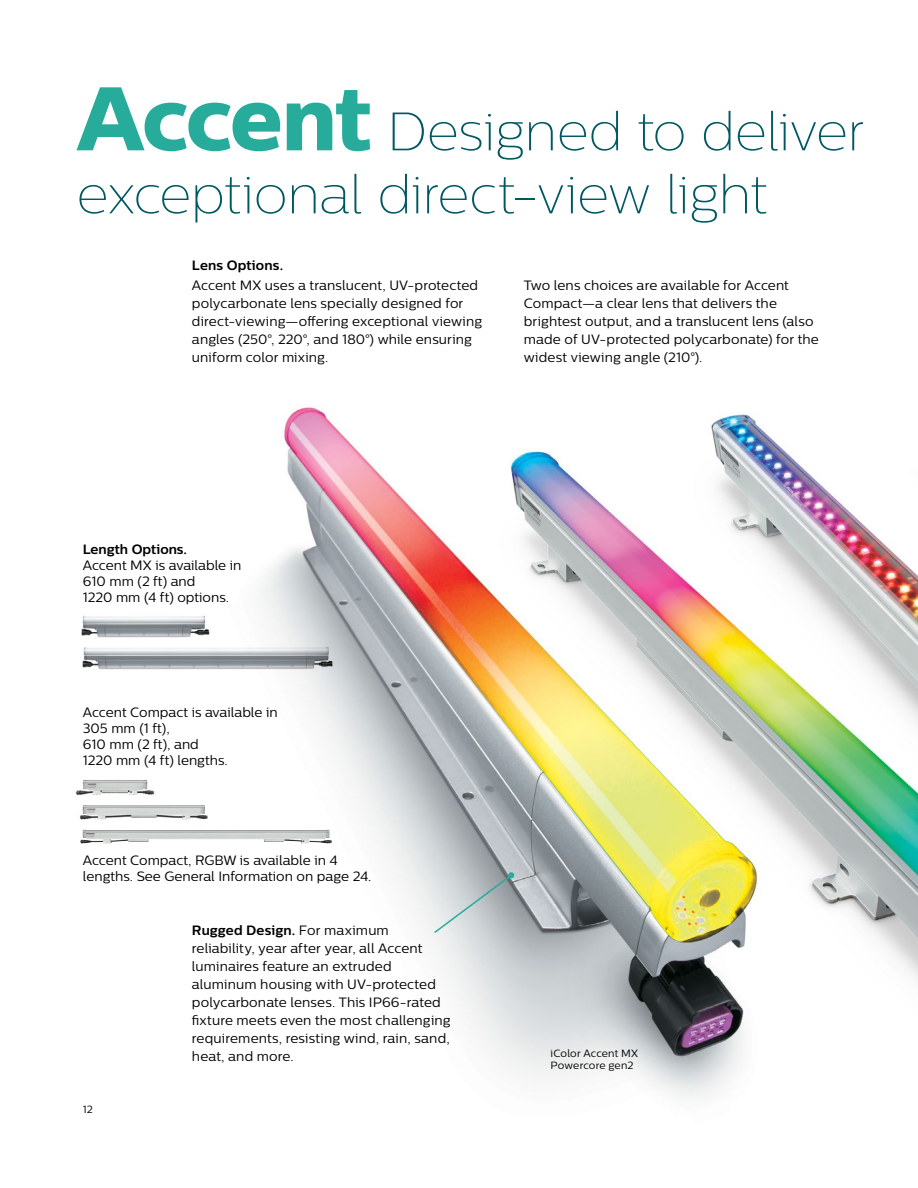
<style>
.page{position:relative;width:918px;height:1188px;background:#fff}
.page>*{position:absolute;margin:0;border:0;box-sizing:border-box;transform-origin:0 0}
.t1{font:100 54px/63px "Centrale Sans";letter-spacing:-.015em;color:#005862}
.t2{font:13.5px/18px "Centrale Sans";letter-spacing:.005em;color:#000}
.t3{font:700 13.5px "Centrale Sans";color:#000}
.t4{font:10.5px/12px "Centrale Sans";letter-spacing:.01em;color:#000}
.s1{font-family:"Centrale Sans X Bold";font-weight:400;font-size:90px;color:#27ab9a}
.s2{font-weight:700}
</style>
<div class="page">
<img style="left:192px;top:406px;width:726px;height:691px">
<svg style="left:433px;top:872px;width:81px;height:63px;background:#bfc8ca"></svg>
<img style="left:81px;top:606px;width:136px;height:37px">
<img style="left:82px;top:643px;width:255px;height:31px">
<img style="left:80px;top:789px;width:131px;height:39px">
<img style="left:76px;top:780px;width:106px;height:24px">
<img style="left:80px;top:830px;width:23px;height:13px">
<h1 class="t1" style="left:76px;top:100px;width:790px"><span class="s1">Accent</span> Designed to deliver exceptional direct-view light</h1>
<p class="t3" style="left:192px;top:257px;width:93px">Lens Options.</p>
<p class="t2" style="left:192px;top:276px;width:292px">Accent MX uses a translucent, UV-protected polycarbonate lens specially designed for direct-viewing—offering exceptional viewing angles (250°, 220°, and 180°) while ensuring uniform color mixing.</p>
<p class="t2" style="left:524px;top:276px;width:297px">Two lens choices are available for Accent Compact—a clear lens that delivers the brightest output, and a translucent lens (also made of UV-protected polycarbonate) for the widest viewing angle (210°).</p>
<p class="t3" style="left:83px;top:541px;width:106px">Length Options.</p>
<p class="t2" style="left:83px;top:557px;width:160px;line-height:16.2px">Accent MX is available in<br>610 mm (2 ft) and<br>1220 mm (4 ft) options.</p>
<p class="t2" style="left:83px;top:704px;width:196px;line-height:16.2px">Accent Compact is available in<br>305 mm (1 ft),<br>610 mm (2 ft), and<br>1220 mm (4 ft) lengths.</p>
<p class="t2" style="left:83px;top:852px;width:290px;line-height:16.2px">Accent Compact, RGBW is available in 4 lengths. See General Information on page 24.</p>
<p class="t4" style="left:83px;top:1103px;width:11px">12</p>
<p class="t2" style="left:192px;top:922px;width:260px"><span class="s2">Rugged Design.</span> For maximum reliability, year after year, all Accent luminaires feature an extruded aluminum housing with UV-protected polycarbonate lenses. This IP66-rated fixture meets even the most challenging requirements, resisting wind, rain, sand, heat, and more.</p>
<p class="t4" style="left:551px;top:1047px;width:89px">iColor Accent MX<br>Powercore gen2</p>
</div>
